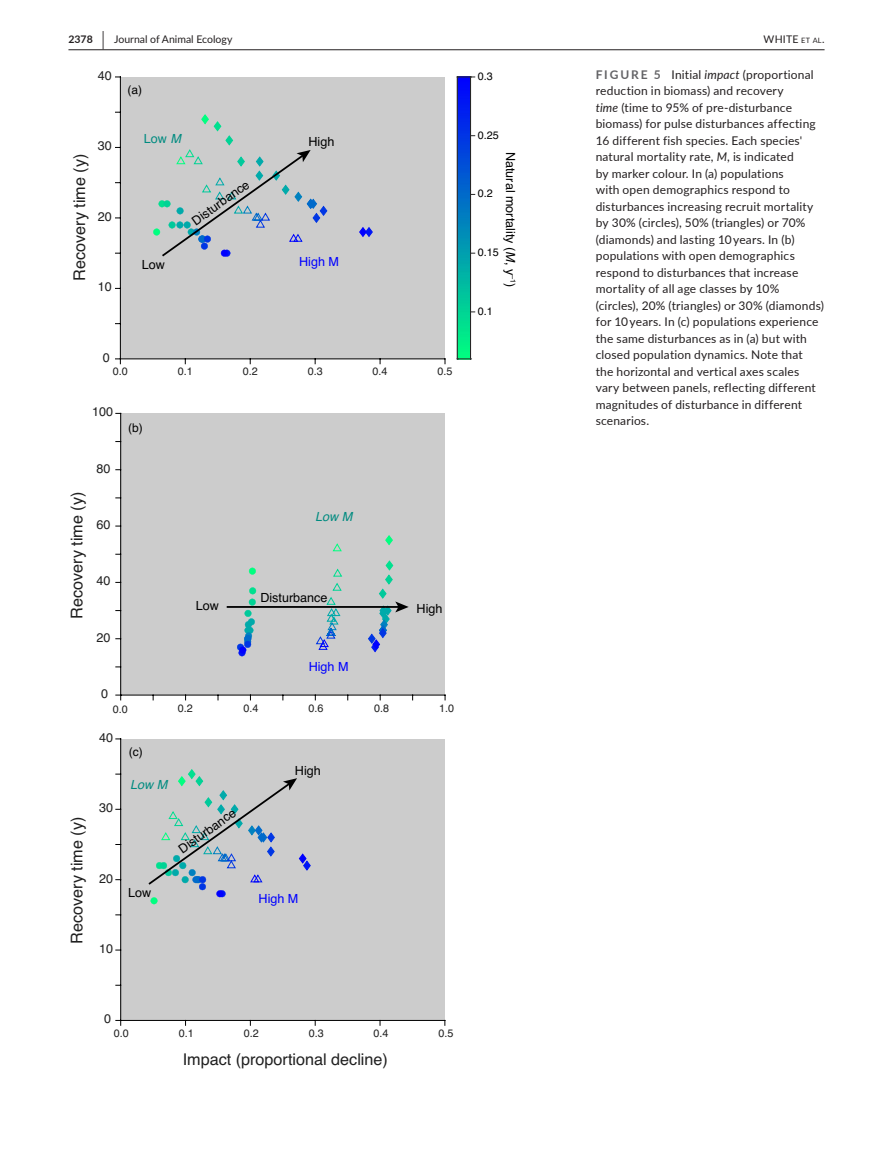
<style>
.page{position:relative;width:893px;height:1174px;background:#fff}
.page>*{position:absolute;margin:0;border:0;box-sizing:border-box;transform-origin:0 0}
.t1{font:16.2px "Helvetica";color:#202020}
.t2{font:12.6px "Helvetica";color:#000}
.t3{font:12.6px "Helvetica";color:#202020}
.t4{font:12.6px "Helvetica";color:#00f}
.t5{font:italic 12.6px "Helvetica";color:#008b80}
.t6{font:12.6px "Helvetica";color:#008b80}
.t7{font:12px/16.5px "Lato";letter-spacing:.015em;color:#231f20}
.t8{font:12px "Helvetica";color:#000}
.t9{font:10.8px "Helvetica";color:#202020}
.t10{font:10.8px "Helvetica";color:#000}
.t11{font:10.5px "Lato";color:#231f20}
.t12{font:700 10.5px "Lato";color:#231f20}
.s1{font-size:19.5px}
.s2{font-size:7.35px}
.s3{font-weight:700;color:#636366}
.s4{font-style:italic}
</style>
<div class="page">
<hr style="left:68px;top:49px;width:756px;height:1px;background:#231f20">
<div style="left:120px;top:77px;width:325px;height:282px;background:#ccc"></div>
<hr style="left:120px;top:358px;width:325px;height:1px;background:#000">
<svg style="left:115px;top:358px;width:6px;height:6px"></svg>
<hr style="left:120px;top:77px;width:1px;height:282px;background:#000">
<svg style="left:359px;top:227px;width:14px;height:10px"></svg>
<img style="left:458px;top:78px;width:12px;height:280px">
<hr style="left:470px;top:77px;width:1px;height:282px;background:#262626">
<hr style="left:457px;top:77px;width:1px;height:282px;background:#262626">
<svg style="left:458px;top:77px;width:17px;height:1px"></svg>
<svg style="left:458px;top:358px;width:12px;height:1px"></svg>
<svg style="left:153px;top:114px;width:174px;height:143px"></svg>
<div style="left:121px;top:413px;width:324px;height:282px;background:#ccc"></div>
<hr style="left:121px;top:695px;width:324px;height:1px;background:#000">
<hr style="left:120px;top:413px;width:1px;height:282px;background:#000">
<svg style="left:249px;top:567px;width:7px;height:7px"></svg>
<svg style="left:237px;top:587px;width:19px;height:69px"></svg>
<svg style="left:333px;top:543px;width:9px;height:8px"></svg>
<svg style="left:333px;top:569px;width:9px;height:7px"></svg>
<svg style="left:333px;top:583px;width:9px;height:7px"></svg>
<svg style="left:316px;top:597px;width:24px;height:53px"></svg>
<svg style="left:385px;top:535px;width:8px;height:10px"></svg>
<hr style="left:227px;top:606px;width:172px;height:2px;background:#000">
<svg style="left:368px;top:560px;width:41px;height:92px"></svg>
<div style="left:121px;top:739px;width:324px;height:281px;background:#ccc"></div>
<hr style="left:121px;top:1020px;width:324px;height:1px;background:#000">
<hr style="left:120px;top:739px;width:1px;height:281px;background:#000">
<svg style="left:148px;top:769px;width:163px;height:135px"></svg>
<p class="t12" style="left:68px;top:31px;width:37px">2378 <span class="s1">|</span></p>
<p class="t11" style="left:114px;top:31px;width:120px">Journal of Animal Ecology</p>
<p class="t11" style="left:764px;top:31px;width:62px">WHITE <span class="s2">et al</span>.</p>
<p class="t7" style="left:596px;top:66px;width:230px"><span class="s3">FIGURE 5</span> Initial <span class="s4">impact</span> (proportional reduction in biomass) and recovery<br><span class="s4">time</span> (time to 95% of pre-disturbance biomass) for pulse disturbances affecting 16 different fish species. Each species' natural mortality rate, <span class="s4">M</span>, is indicated<br>by marker colour. In (a) populations<br>with open demographics respond to disturbances increasing recruit mortality by 30% (circles), 50% (triangles) or 70% (diamonds) and lasting 10 years. In (b) populations with open demographics respond to disturbances that increase mortality of all age classes by 10% (circles), 20% (triangles) or 30% (diamonds) for 10 years. In (c) populations experience the same disturbances as in (a) but with closed population dynamics. Note that<br>the horizontal and vertical axes scales vary between panels, reflecting different magnitudes of disturbance in different scenarios.</p>
<p class="t3" style="left:98px;top:66px;width:16px">40</p>
<p class="t10" style="left:478px;top:68px;width:17px">0.3</p>
<p class="t8" style="left:127px;top:80px;width:16px">(a)</p>
<p class="t10" style="left:478px;top:126px;width:23px">0.25</p>
<p class="t6" style="left:144px;top:129px;width:39px">Low <span class="s4">M</span></p>
<p class="t2" style="left:308px;top:132px;width:27px">High</p>
<p class="t3" style="left:98px;top:136px;width:16px">30</p>
<p class="t2" style="left:520px;top:152px;width:137px;rotate:90deg">Natural mortality (<span class="s4">M</span>, y<sup>–1</sup>)</p>
<h1 class="t1" style="left:67px;top:280px;width:128px;rotate:-90deg">Recovery time (y)</h1>
<p class="t2" style="left:188px;top:214px;width:69px;rotate:-36deg">Disturbance</p>
<p class="t10" style="left:478px;top:185px;width:17px">0.2</p>
<p class="t3" style="left:98px;top:207px;width:16px">20</p>
<p class="t10" style="left:478px;top:244px;width:23px">0.15</p>
<p class="t4" style="left:299px;top:252px;width:41px">High M</p>
<p class="t2" style="left:142px;top:254px;width:25px">Low</p>
<p class="t3" style="left:98px;top:277px;width:16px">10</p>
<p class="t10" style="left:478px;top:303px;width:17px">0.1</p>
<p class="t3" style="left:103px;top:347px;width:9px">0</p>
<p class="t9" style="left:178px;top:363px;width:17px">0.1</p>
<p class="t9" style="left:243px;top:363px;width:17px">0.2</p>
<p class="t9" style="left:308px;top:363px;width:17px">0.3</p>
<p class="t9" style="left:372px;top:363px;width:17px">0.4</p>
<p class="t9" style="left:437px;top:363px;width:17px">0.5</p>
<p class="t9" style="left:113px;top:363px;width:17px">0.0</p>
<p class="t3" style="left:92px;top:402px;width:23px">100</p>
<p class="t8" style="left:128px;top:418px;width:16px">(b)</p>
<h1 class="t1" style="left:64px;top:618px;width:128px;rotate:-90deg">Recovery time (y)</h1>
<h1 class="t1" style="left:64px;top:943px;width:128px;rotate:-90deg">Recovery time (y)</h1>
<p class="t3" style="left:96px;top:458px;width:16px">80</p>
<p class="t3" style="left:96px;top:515px;width:16px">60</p>
<p class="t3" style="left:96px;top:571px;width:16px">40</p>
<p class="t3" style="left:96px;top:627px;width:16px">20</p>
<p class="t3" style="left:101px;top:684px;width:9px">0</p>
<p class="t5" style="left:315px;top:507px;width:39px">Low M</p>
<p class="t2" style="left:260px;top:587px;width:69px">Disturbance</p>
<p class="t2" style="left:196px;top:595px;width:25px">Low</p>
<p class="t2" style="left:417px;top:599px;width:27px">High</p>
<p class="t4" style="left:309px;top:657px;width:41px">High M</p>
<p class="t9" style="left:113px;top:700px;width:17px">0.0</p>
<p class="t9" style="left:178px;top:700px;width:17px">0.2</p>
<p class="t9" style="left:243px;top:700px;width:17px">0.4</p>
<p class="t9" style="left:308px;top:700px;width:17px">0.6</p>
<p class="t9" style="left:374px;top:700px;width:17px">0.8</p>
<p class="t9" style="left:439px;top:700px;width:17px">1.0</p>
<p class="t3" style="left:99px;top:727px;width:16px">40</p>
<p class="t3" style="left:99px;top:798px;width:16px">30</p>
<p class="t3" style="left:99px;top:868px;width:16px">20</p>
<p class="t8" style="left:129px;top:743px;width:15px">(c)</p>
<p class="t5" style="left:130px;top:775px;width:39px">Low M</p>
<p class="t2" style="left:174px;top:842px;width:69px;rotate:-36deg">Disturbance</p>
<p class="t2" style="left:128px;top:882px;width:25px">Low</p>
<p class="t3" style="left:99px;top:938px;width:16px">10</p>
<p class="t2" style="left:295px;top:760px;width:27px">High</p>
<p class="t4" style="left:259px;top:889px;width:41px">High M</p>
<p class="t3" style="left:104px;top:1009px;width:9px">0</p>
<p class="t9" style="left:114px;top:1025px;width:17px">0.0</p>
<p class="t9" style="left:179px;top:1025px;width:17px">0.1</p>
<p class="t9" style="left:244px;top:1025px;width:17px">0.2</p>
<p class="t9" style="left:309px;top:1025px;width:17px">0.3</p>
<p class="t9" style="left:374px;top:1025px;width:17px">0.4</p>
<p class="t9" style="left:439px;top:1025px;width:17px">0.5</p>
<h1 class="t1" style="left:183px;top:1047px;width:207px">Impact (proportional decline)</h1>
</div>
